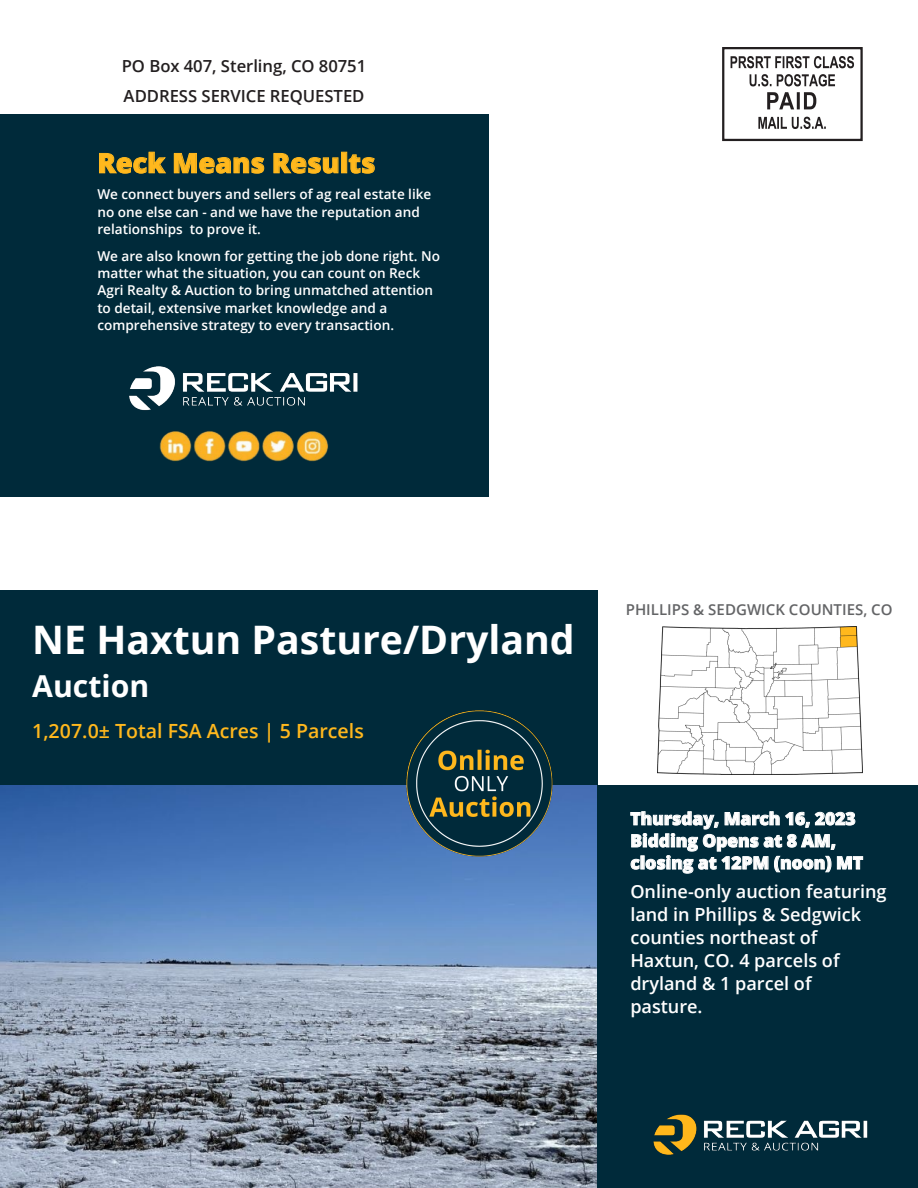
<style>
.page{position:relative;width:918px;height:1188px;background:#fff}
.page>*{position:absolute;margin:0;border:0;box-sizing:border-box;transform-origin:0 0}
.t1{font:700 39.3px "Open Sans";color:#fff}
.t2{font:700 30.3px "Open Sans";color:#fff}
.t3{font:800 27.15px "Open Sans";color:#ffb81d}
.t4{font:600 19.5px "Open Sans";color:#ffb81d}
.t5{font:600 18.15px/23.1px "Open Sans";color:#fff}
.t6{font:800 17.4px/22px "Open Sans";color:#fff}
.t7{font:600 16.65px/30px "Open Sans";letter-spacing:-.005em;color:#231f20}
.t8{font:600 15px "Open Sans";color:#636466}
.t9{font:600 13.65px/17.4px "Open Sans";color:#fff}
</style>
<div class="page">
<img style="left:0;top:785px;width:597px;height:403px">
<div style="left:597px;top:785px;width:321px;height:403px;background:#002a3a"></div>
<img style="left:653px;top:1114px;width:215px;height:41px">
<div style="left:0;top:115px;width:489px;height:382px;background:#002a3a"></div>
<img style="left:159px;top:431px;width:170px;height:31px">
<img style="left:129px;top:366px;width:229px;height:45px">
<div style="left:722px;top:47px;width:141px;height:94px;border:2px solid #231f20"></div>
<svg style="left:731px;top:56px;width:123px;height:12px"></svg>
<svg style="left:750px;top:74px;width:85px;height:12px"></svg>
<svg style="left:767px;top:92px;width:49px;height:17px"></svg>
<svg style="left:758px;top:117px;width:68px;height:12px"></svg>
<div style="left:0;top:591px;width:597px;height:194px;background:#002a3a"></div>
<img style="left:398px;top:710px;width:162px;height:155px">
<img style="left:657px;top:627px;width:205px;height:148px">
<p class="t7" style="left:122px;top:50px;width:246px">PO Box 407, Sterling, CO 80751<br>ADDRESS SERVICE REQUESTED</p>
<h3 class="t3" style="left:97px;top:142px;width:279px">Reck Means Results</h3>
<p class="t9" style="left:97px;top:185px;width:336px">We connect buyers and sellers of ag real estate like no one else can - and we have the reputation and relationships to prove it.</p>
<p class="t9" style="left:97px;top:247px;width:344px">We are also known for getting the job done right. No matter what the situation, you can count on Reck Agri Realty &amp; Auction to bring unmatched attention to detail, extensive market knowledge and a comprehensive strategy to every transaction.</p>
<h1 class="t1" style="left:32px;top:612px;width:544px">NE Haxtun Pasture/Dryland</h1>
<h2 class="t2" style="left:32px;top:664px;width:119px">Auction</h2>
<h3 class="t4" style="left:32px;top:718px;width:333px">1,207.0± Total FSA Acres | 5 Parcels</h3>
<p class="t8" style="left:626px;top:599px;width:268px">PHILLIPS &amp; SEDGWICK COUNTIES, CO</p>
<p class="t6" style="left:630px;top:807px;width:234px">Thursday, March 16, 2023<br>Bidding Opens at 8 AM, closing at 12PM (noon) MT</p>
<h3 class="t5" style="left:630px;top:879px;width:258px">Online-only auction featuring land in Phillips &amp; Sedgwick counties northeast of<br>Haxtun, CO. 4 parcels of dryland &amp; 1 parcel of pasture.</h3>
</div>
